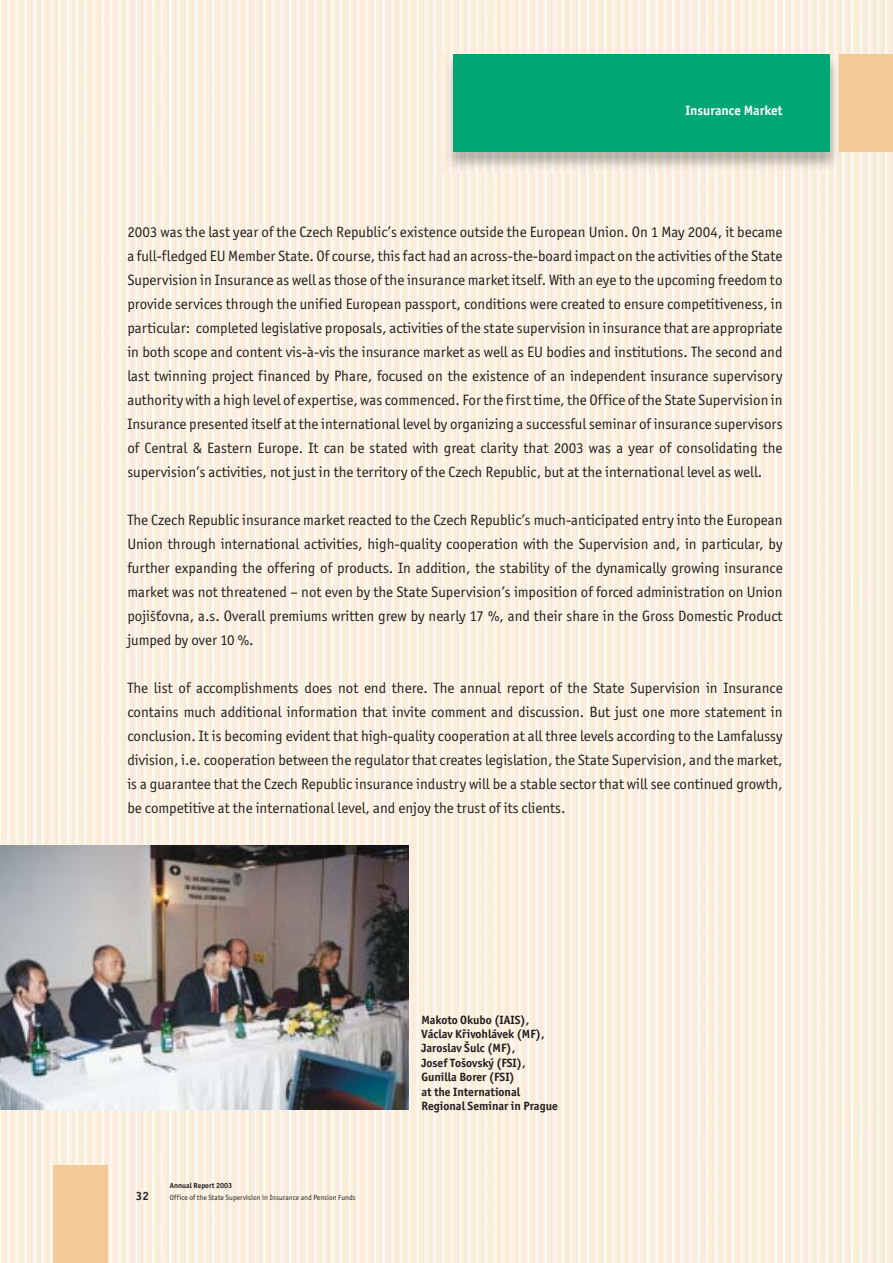
<style>
.page{position:relative;width:893px;height:1263px;background:#fff}
.page>*{position:absolute;margin:0;border:0;box-sizing:border-box;transform-origin:0 0}
.t1{font:15px/24px "Officina San Itc TCE Boo";color:#231f1f;text-align:justify}
.t2{font:700 13.5px "Officina San Itc TCE";color:#fff}
.t3{font:700 12px/14.4px "Officina San Itc TCE";color:#231f1f}
.t4{font:7.5px "Officina San Itc TCE Boo";color:#231f1f}
.t5{font:700 7.5px "Officina San Itc TCE";color:#231f1f}
</style>
<div class="page">
<img style="left:0;top:0;width:892px;height:1263px">
<div style="left:54px;top:1165px;width:54px;height:98px;background:#f4c995"></div>
<img style="left:444px;top:55px;width:396px;height:118px">
<div style="left:453px;top:54px;width:377px;height:98px;background:#00a773"></div>
<div style="left:839px;top:54px;width:53px;height:98px;background:#f4c995"></div>
<img style="left:0;top:846px;width:408px;height:264px">
<p class="t2" style="left:685px;top:105px;width:99px">Insurance Market</p>
<p class="t1" style="left:127px;top:221px;width:656px">2003 was the last year of the Czech Republic’s existence outside the European Union. On 1 May 2004, it became a full-fledged EU Member State. Of course, this fact had an across-the-board impact on the activities of the State Supervision in Insurance as well as those of the insurance market itself. With an eye to the upcoming freedom to provide services through the unified European passport, conditions were created to ensure competitiveness, in particular: completed legislative proposals, activities of the state supervision in insurance that are appropriate in both scope and content vis-à-vis the insurance market as well as EU bodies and institutions. The second and last twinning project financed by Phare, focused on the existence of an independent insurance supervisory authority with a high level of expertise, was commenced. For the first time, the Office of the State Supervision in Insurance presented itself at the international level by organizing a successful seminar of insurance supervisors of Central &amp; Eastern Europe. It can be stated with great clarity that 2003 was a year of consolidating the supervision’s activities, not just in the territory of the Czech Republic, but at the international level as well.</p>
<p class="t1" style="left:127px;top:509px;width:656px">The Czech Republic insurance market reacted to the Czech Republic’s much-anticipated entry into the European Union through international activities, high-quality cooperation with the Supervision and, in particular, by further expanding the offering of products. In addition, the stability of the dynamically growing insurance market was not threatened – not even by the State Supervision’s imposition of forced administration on Union pojišťovna, a.s. Overall premiums written grew by nearly 17 %, and their share in the Gross Domestic Product jumped by over 10 %.</p>
<p class="t1" style="left:127px;top:677px;width:656px">The list of accomplishments does not end there. The annual report of the State Supervision in Insurance contains much additional information that invite comment and discussion. But just one more statement in conclusion. It is becoming evident that high-quality cooperation at all three levels according to the Lamfalussy division, i.e. cooperation between the regulator that creates legislation, the State Supervision, and the market, is a guarantee that the Czech Republic insurance industry will be a stable sector that will see continued growth, be competitive at the international level, and enjoy the trust of its clients.</p>
<p class="t3" style="left:136px;top:1190px;width:14px">32</p>
<p class="t5" style="left:170px;top:1183px;width:64px">Annual Report 2003</p>
<p class="t4" style="left:170px;top:1195px;width:187px">Office of the State Supervision in Insurance and Pension Funds</p>
<p class="t3" style="left:421px;top:1013px;width:138px">Makoto Okubo (IAIS),<br>Václav Křivohlávek (MF),<br>Jaroslav Šulc (MF),<br>Josef Tošovský (FSI),<br>Gunilla Borer (FSI)<br>at the International<br>Regional Seminar in Prague</p>
</div>
